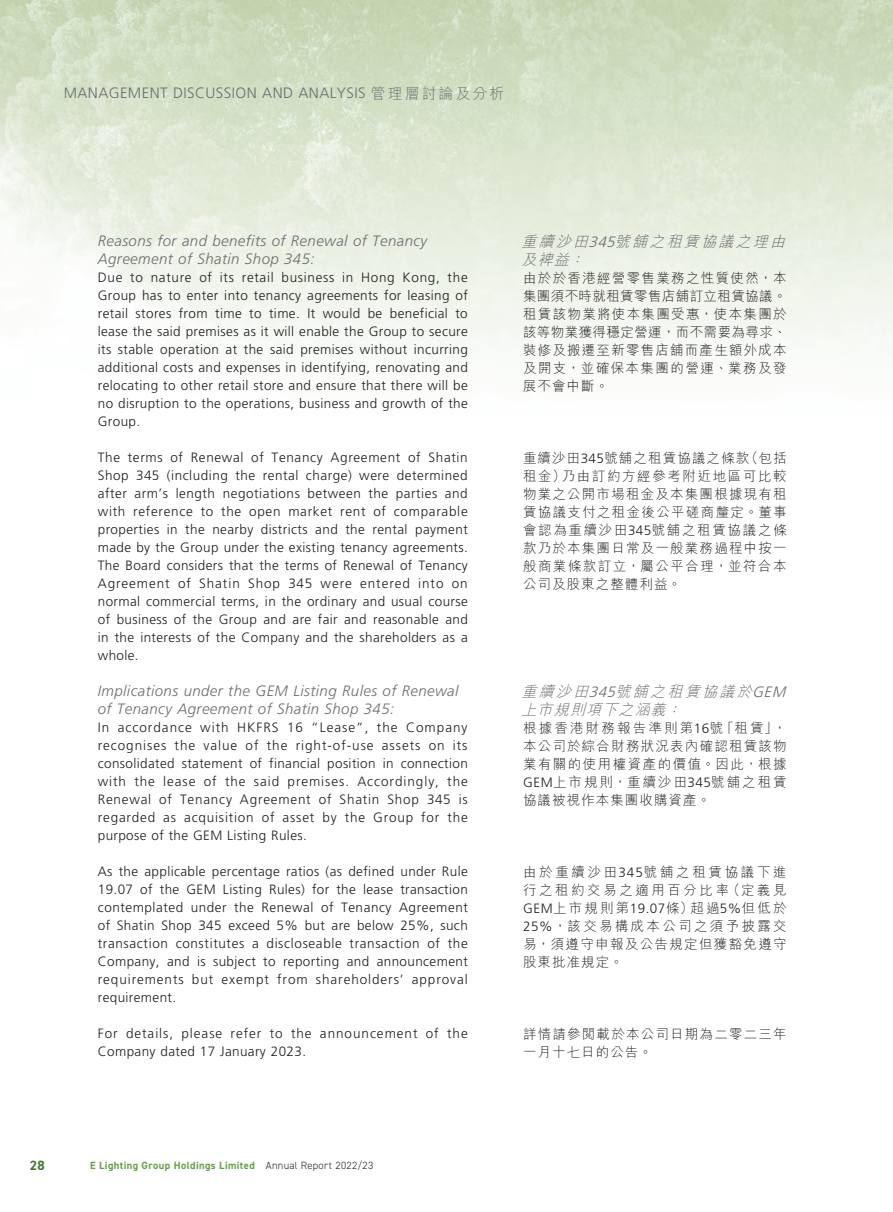
<style>
.page{position:relative;width:893px;height:1212px;background:#fff}
.page>*{position:absolute;margin:0;border:0;box-sizing:border-box;transform-origin:0 0}
.t1{font:italic 300 15px/18px "Frutiger LT Std";letter-spacing:.03em;color:#6c6d70}
.t2{font:italic 300 15px/18px "M Hei HK";color:#6c6d70}
.t3{font:300 15px "Frutiger LT Std";letter-spacing:.03em;color:#6c6d70}
.t4{font:300 13.5px/18px "Frutiger LT Std";letter-spacing:.03em;color:#231f20;text-align:justify}
.t5{font:300 13.5px/18px "M Hei HK";letter-spacing:.09em;color:#231f20;text-align:justify}
.t6{font:300 13.5px/18px "Frutiger LT Std";letter-spacing:.07em;color:#231f20}
.t7{font:700 13.5px "DIN2014";color:#457930}
.t8{font:700 10.5px "DIN2014";letter-spacing:.04em;color:#63a144}
.s1{font-family:"M Hei HK"}
.s2{font-weight:300;color:#231f20}
.s3{font-family:"Frutiger LT Std"}
</style>
<div class="page">
<img style="left:0;top:0;width:893px;height:348px">
<p class="t3" style="left:64px;top:85px;width:442px">MANAGEMENT DISCUSSION AND ANALYSIS <span class="s1">管理層討論及分析</span></p>
<p class="t1" style="left:98px;top:232px;width:331px">Reasons for and benefits of Renewal of Tenancy<br>Agreement of Shatin Shop 345:</p>
<p class="t4" style="left:98px;top:269px;width:372px">Due to nature of its retail business in Hong Kong, the Group has to enter into tenancy agreements for leasing of retail stores from time to time. It would be beneficial to lease the said premises as it will enable the Group to secure its stable operation at the said premises without incurring additional costs and expenses in identifying, renovating and relocating to other retail store and ensure that there will be no disruption to the operations, business and growth of the Group.</p>
<p class="t4" style="left:98px;top:449px;width:372px">The terms of Renewal of Tenancy Agreement of Shatin Shop 345 (including the rental charge) were determined after arm’s length negotiations between the parties and with reference to the open market rent of comparable properties in the nearby districts and the rental payment made by the Group under the existing tenancy agreements.<br>The Board considers that the terms of Renewal of Tenancy Agreement of Shatin Shop 345 were entered into on normal commercial terms, in the ordinary and usual course of business of the Group and are fair and reasonable and in the interests of the Company and the shareholders as a whole.</p>
<p class="t1" style="left:98px;top:682px;width:362px">Implications under the GEM Listing Rules of Renewal of Tenancy Agreement of Shatin Shop 345:</p>
<p class="t4" style="left:98px;top:719px;width:372px">In accordance with HKFRS 16 “Lease”, the Company recognises the value of the right-of-use assets on its consolidated statement of financial position in connection with the lease of the said premises. Accordingly, the Renewal of Tenancy Agreement of Shatin Shop 345 is regarded as acquisition of asset by the Group for the purpose of the GEM Listing Rules.</p>
<p class="t4" style="left:98px;top:863px;width:372px">As the applicable percentage ratios (as defined under Rule 19.07 of the GEM Listing Rules) for the lease transaction contemplated under the Renewal of Tenancy Agreement of Shatin Shop 345 exceed 5% but are below 25%, such transaction constitutes a discloseable transaction of the Company, and is subject to reporting and announcement requirements but exempt from shareholders’ approval requirement.</p>
<p class="t6" style="left:98px;top:1025px;width:371px">For details, please refer to the announcement of the<br>Company dated 17 January 2023.</p>
<p class="t7" style="left:30px;top:1156px;width:17px">28</p>
<p class="t8" style="left:90px;top:1158px;width:285px">E Lighting Group Holdings Limited <span class="s2">Annual Report 2022/23</span></p>
<p class="t2" style="left:521px;top:233px;width:269px">重續沙田<span class="s3">345</span>號舖之租賃協議之理由及裨益：</p>
<p class="t5" style="left:523px;top:269px;width:265px">由於於香港經營零售業務之性質使然，本集團須不時就租賃零售店舖訂立租賃協議。租賃該物業將使本集團受惠，使本集團於該等物業獲得穩定營運，而不需要為尋求、裝修及搬遷至新零售店舖而產生額外成本及開支，並確保本集團的營運、業務及發展不會中斷。</p>
<p class="t5" style="left:523px;top:449px;width:265px">重續沙田<span class="s3">345</span>號舖之租賃協議之條款（包括租金）乃由訂約方經參考附近地區可比較物業之公開市場租金及本集團根據現有租賃協議支付之租金後公平磋商釐定。董事會認為重續沙田<span class="s3">345</span>號舖之租賃協議之條款乃於本集團日常及一般業務過程中按一般商業條款訂立，屬公平合理，並符合本公司及股東之整體利益。</p>
<p class="t2" style="left:521px;top:683px;width:270px">重續沙田<span class="s3">345</span>號舖之租賃協議於<span class="s3">GEM</span>上市規則項下之涵義：</p>
<p class="t5" style="left:523px;top:719px;width:265px">根據香港財務報告準則第<span class="s3">16</span>號「租賃」，本公司於綜合財務狀況表內確認租賃該物業有關的使用權資產的價值。因此，根據<span class="s3">GEM</span>上市規則，重續沙田<span class="s3">345</span>號舖之租賃協議被視作本集團收購資產。</p>
<p class="t5" style="left:523px;top:863px;width:265px">由於重續沙田<span class="s3">345</span>號舖之租賃協議下進行之租約交易之適用百分比率（定義見<span class="s3">GEM</span>上市規則第<span class="s3">19.07</span>條）超過<span class="s3">5%</span>但低於<span class="s3">25%</span>，該交易構成本公司之須予披露交易，須遵守申報及公告規定但獲豁免遵守股東批准規定。</p>
<p class="t5" style="left:523px;top:1025px;width:265px">詳情請參閱載於本公司日期為二零二三年一月十七日的公告。</p>
</div>
